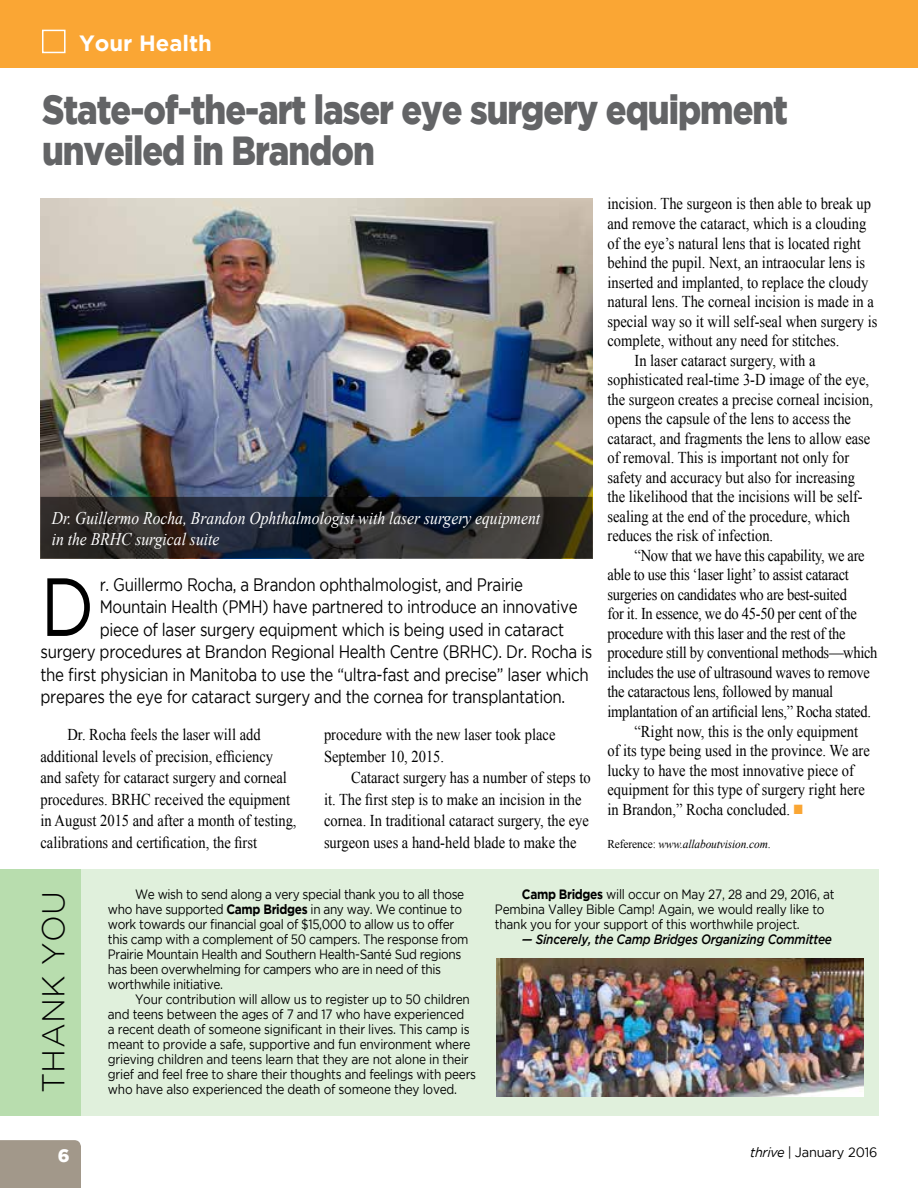
<style>
.page{position:relative;width:918px;height:1188px;background:#fff}
.page>*{position:absolute;margin:0;border:0;box-sizing:border-box;transform-origin:0 0}
.t1{font:82.35px "Gotham";color:#000;scale:.84 1}
.t2{font:900 40.5px/40.5px "Gotham";letter-spacing:-.03em;color:#636466;scale:.85 1}
.t3{font:300 31.5px "Gotham";letter-spacing:.015em;color:#000}
.t4{font:700 22.05px "Gotham";color:#fff}
.t5{font:18px "Gotham";letter-spacing:-.02em;color:#000;scale:.84 1}
.t6{font:900 18px "Gotham";color:#fff}
.t7{font:italic 17.7px/21px "Times New Roman";color:#fff;scale:.88 1}
.t8{font:16.5px/21.5px "Times New Roman";color:#000;scale:.88 1}
.t9{font:16.5px "Times New Roman";letter-spacing:-.02em;color:#000;scale:.88 1}
.t10{font:13.5px/15px "Gotham";letter-spacing:-.02em;color:#000;scale:.88 1}
.t11{font:italic 500 13.5px "Gotham";letter-spacing:-.02em;color:#000;scale:.88 1}
.t12{font:13.5px "Gotham";letter-spacing:-.02em;color:#000;scale:.95 1}
.t13{font:italic 12px "Times New Roman";letter-spacing:-.01em;color:#000;scale:.95 1}
.s1{color:#faa634}
.s2{font-style:normal}
.s3{font-weight:700}
.s4{font-style:italic}
</style>
<div class="page">
<div style="left:0;top:0;width:918px;height:68px;background:#faa634"></div>
<div style="left:0;top:1140px;width:81px;height:48px;background:#a2988a"></div>
<div style="left:42px;top:30px;width:24px;height:23px;border:2px solid #fff"></div>
<img style="left:40px;top:198px;width:552px;height:299px">
<svg style="left:40px;top:497px;width:552px;height:61px;background:#292a2d"></svg>
<div style="left:0;top:869px;width:879px;height:247px;background:#e0f0dc"></div>
<img style="left:496px;top:959px;width:368px;height:137px">
<div style="left:0;top:869px;width:81px;height:247px;background:#b8ddae"></div>
<h3 class="t4" style="left:79px;top:30px;width:134px">Your Health</h3>
<h2 class="t2" style="left:42px;top:88px;width:879px">State-of-the-art laser eye surgery equipment unveiled in Brandon</h2>
<p class="t7" style="left:52px;top:507px;width:557px">Dr. Guillermo Rocha, Brandon Ophthalmologist with laser surgery equipment in the BRHC surgical suite</p>
<h1 class="t1" style="left:40px;top:561px;width:66px">D</h1>
<p class="t5" style="left:100px;top:575px;width:506px">r. Guillermo Rocha, a Brandon ophthalmologist, and Prairie</p>
<p class="t5" style="left:100px;top:597px;width:571px">Mountain Health (PMH) have partnered to introduce an innovative</p>
<p class="t5" style="left:100px;top:620px;width:555px">piece of laser surgery equipment which is being used in cataract</p>
<p class="t5" style="left:40px;top:642px;width:659px">surgery procedures at Brandon Regional Health Centre (BRHC). Dr. Rocha is</p>
<p class="t5" style="left:40px;top:665px;width:654px">the first physician in Manitoba to use the “ultra-fast and precise” laser which</p>
<p class="t5" style="left:40px;top:687px;width:626px">prepares the eye for cataract surgery and the cornea for transplantation.</p>
<p class="t8" style="left:41px;top:724px;width:293px;text-indent:27px">Dr. Rocha feels the laser will add additional levels of precision, efficiency and safety for cataract surgery and corneal procedures. BRHC received the equipment in August 2015 and after a month of testing, calibrations and certification, the first</p>
<p class="t8" style="left:324px;top:724px;width:265px">procedure with the new laser took place<br>September 10, 2015.</p>
<p class="t8" style="left:324px;top:767px;width:305px;text-indent:27px">Cataract surgery has a number of steps to it. The first step is to make an incision in the cornea. In traditional cataract surgery, the eye surgeon uses a hand-held blade to make the</p>
<p class="t8" style="left:608px;top:193px;width:301px">incision. The surgeon is then able to break up</p>
<p class="t8" style="left:608px;top:213px;width:296px">and remove the cataract, which is a clouding</p>
<p class="t8" style="left:608px;top:232px;width:289px">of the eye’s natural lens that is located right</p>
<p class="t8" style="left:608px;top:252px;width:294px">behind the pupil. Next, an intraocular lens is</p>
<p class="t8" style="left:608px;top:271px;width:298px">inserted and implanted, to replace the cloudy</p>
<p class="t8" style="left:608px;top:291px;width:304px">natural lens. The corneal incision is made in a</p>
<p class="t8" style="left:608px;top:310px;width:308px">special way so it will self-seal when surgery is</p>
<p class="t8" style="left:608px;top:330px;width:265px">complete, without any need for stitches.</p>
<p class="t8" style="left:635px;top:349px;width:207px">In laser cataract surgery, with a</p>
<p class="t8" style="left:608px;top:369px;width:299px">sophisticated real-time 3-D image of the eye,</p>
<p class="t8" style="left:608px;top:388px;width:303px">the surgeon creates a precise corneal incision,</p>
<p class="t8" style="left:608px;top:408px;width:278px">opens the capsule of the lens to access the</p>
<p class="t8" style="left:608px;top:427px;width:300px">cataract, and fragments the lens to allow ease</p>
<p class="t8" style="left:608px;top:447px;width:276px">of removal. This is important not only for</p>
<p class="t8" style="left:608px;top:466px;width:283px">safety and accuracy but also for increasing</p>
<p class="t8" style="left:608px;top:486px;width:292px">the likelihood that the incisions will be self-</p>
<p class="t8" style="left:608px;top:505px;width:277px">sealing at the end of the procedure, which</p>
<p class="t8" style="left:608px;top:525px;width:190px">reduces the risk of infection.</p>
<p class="t9" style="left:635px;top:544px;width:263px">“Now that we have this capability, we are</p>
<p class="t9" style="left:608px;top:564px;width:276px">able to use this ‘laser light’ to assist cataract</p>
<p class="t9" style="left:608px;top:583px;width:274px">surgeries on candidates who are best-suited</p>
<p class="t9" style="left:608px;top:603px;width:285px">for it. In essence, we do 45-50 per cent of the</p>
<p class="t9" style="left:608px;top:622px;width:272px">procedure with this laser and the rest of the</p>
<p class="t9" style="left:608px;top:642px;width:308px">procedure still by conventional methods—which</p>
<p class="t9" style="left:608px;top:661px;width:300px">includes the use of ultrasound waves to remove</p>
<p class="t9" style="left:608px;top:681px;width:258px">the cataractous lens, followed by manual</p>
<p class="t9" style="left:608px;top:700px;width:301px">implantation of an artificial lens,” Rocha stated.</p>
<p class="t8" style="left:635px;top:720px;width:256px">“Right now, this is the only equipment</p>
<p class="t8" style="left:608px;top:740px;width:300px">of its type being used in the province. We are</p>
<p class="t8" style="left:608px;top:759px;width:282px">lucky to have the most innovative piece of</p>
<p class="t8" style="left:608px;top:779px;width:294px">equipment for this type of surgery right here</p>
<p class="t8" style="left:608px;top:798px;width:223px">in Brandon,” Rocha concluded. <span class="s1">■</span></p>
<p class="t13" style="left:608px;top:835px;width:173px"><span class="s2">Reference:</span> www.allaboutvision.com<span class="s2">.</span></p>
<h3 class="t3" style="left:36px;top:1093px;width:204px;rotate:-90deg">THANK YOU</h3>
<p class="t10" style="left:108px;top:887px;width:411px;text-indent:27px">We wish to send along a very special thank you to all those who have supported <span class="s3">Camp Bridges</span> in any way. We continue to work towards our financial goal of $15,000 to allow us to offer this camp with a complement of 50 campers. The response from Prairie Mountain Health and Southern Health-Santé Sud regions has been overwhelming for campers who are in need of this worthwhile initiative.</p>
<p class="t10" style="left:108px;top:992px;width:420px;text-indent:27px">Your contribution will allow us to register up to 50 children and teens between the ages of 7 and 17 who have experienced<br>a recent death of someone significant in their lives. This camp is meant to provide a safe, supportive and fun environment where grieving children and teens learn that they are not alone in their grief and feel free to share their thoughts and feelings with peers who have also experienced the death of someone they loved.</p>
<p class="t10" style="left:495px;top:887px;width:387px;text-indent:27px"><span class="s3">Camp Bridges</span> will occur on May 27, 28 and 29, 2016, at<br>Pembina Valley Bible Camp! Again, we would really like to thank you for your support of this worthwhile project.</p>
<p class="t11" style="left:522px;top:932px;width:354px">— Sincerely, the Camp Bridges Organizing Committee</p>
<p class="t6" style="left:58px;top:1145px;width:13px">6</p>
<p class="t12" style="left:750px;top:1145px;width:135px"><span class="s4">thrive</span> | January 2016</p>
</div>
